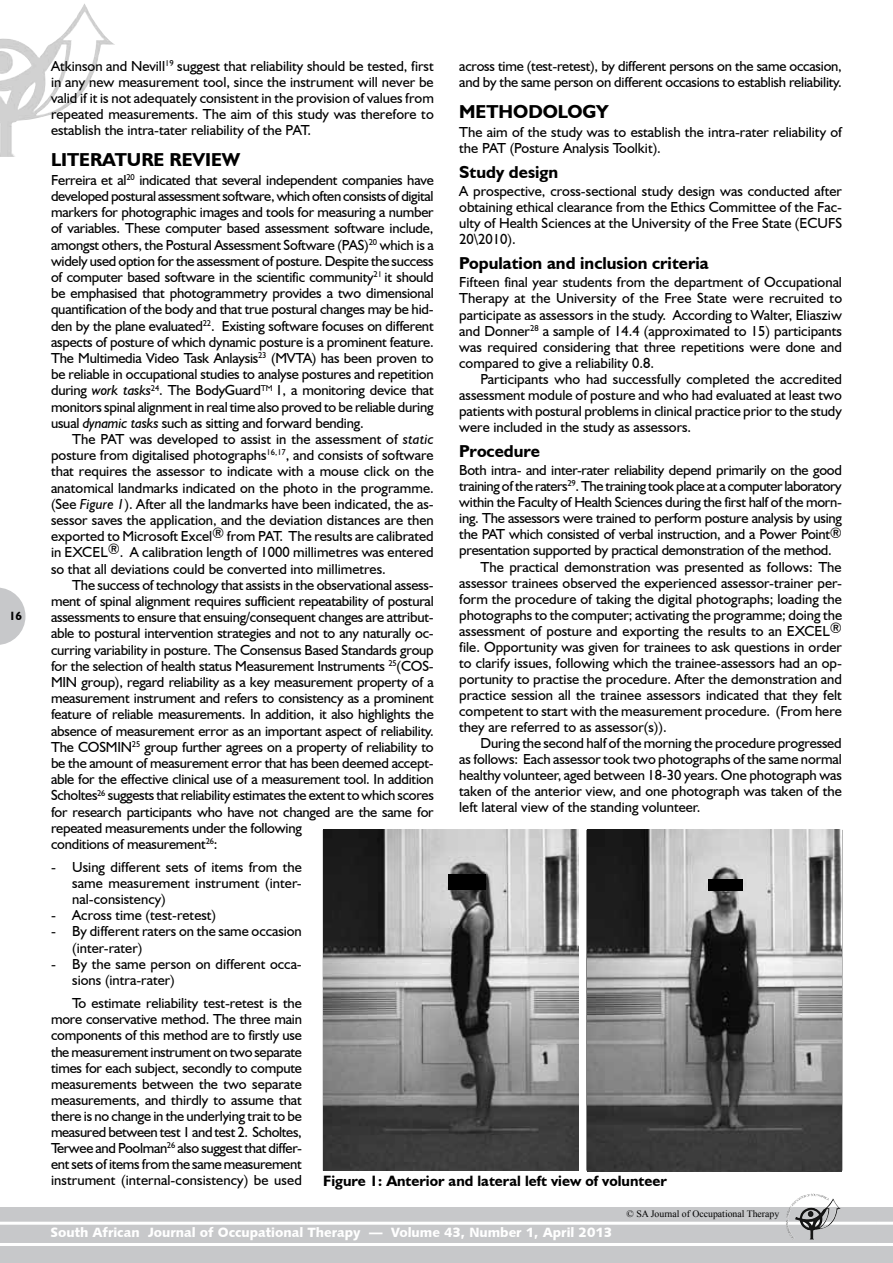
<style>
.page{position:relative;width:893px;height:1263px;background:#fff}
.page>*{position:absolute;margin:0;border:0;box-sizing:border-box;transform-origin:0 0}
.t1{font:700 18.75px "Humanist 521 BT";color:#000}
.t2{font:700 17.25px "Humanist 521 BT";color:#000}
.t3{font:700 15px "Humanist 521 BT";color:#000}
.t4{font:14.55px/16.2px "Humanist 521 BT";letter-spacing:-.015em;color:#000;text-align:justify}
.t5{font:13.5px "Humanist 531 BT Black A";color:#fff}
.t6{font:700 12px "Humanist 521 BT";color:#000}
.t7{font:9.75px "Times New Roman";color:#000}
.s1{font-style:italic}
</style>
<div class="page">
<img style="left:0;top:3px;width:115px;height:154px">
<svg style="left:0;top:587px;width:26px;height:58px"></svg>
<div style="left:0;top:1208px;width:893px;height:55px;background:#c7c8ca"></div>
<hr style="left:0;top:1222px;width:893px;height:3px;background:#fff">
<hr style="left:0;top:1243px;width:893px;height:3px;background:#fff">
<img style="left:806px;top:1194px;width:18px;height:4px">
<img style="left:323px;top:830px;width:256px;height:340px">
<img style="left:587px;top:830px;width:254px;height:341px">
<div style="left:448px;top:874px;width:37px;height:16px;background:#000"></div>
<div style="left:709px;top:879px;width:34px;height:12px;background:#000"></div>
<p class="t6" style="left:9px;top:608px;width:15px">16</p>
<p class="t4" style="left:51px;top:57px;width:384px">Atkinson and Nevill<sup>19</sup> suggest that reliability should be tested, first in any new measurement tool, since the instrument will never be valid if it is not adequately consistent in the provision of values from repeated measurements. The aim of this study was therefore to establish the intra-tater reliability of the PAT.</p>
<p class="t1" style="left:51px;top:148px;width:52px">Literat</p>
<p class="t1" style="left:127px;top:148px;width:115px">ure review</p>
<p class="t4" style="left:51px;top:171px;width:384px">Ferreira et al<sup>20</sup> indicated that several independent companies have developed postural assessment software, which often consists of digital markers for photographic images and tools for measuring a number of variables. These computer based assessment software include, amongst others, the Postural Assessment Software (PAS)<sup>20</sup> which is a widely used option for the assessment of posture. Despite the success of computer based software in the scientific community<sup>21</sup> it should be emphasised that photogrammetry provides a two dimensional quantification of the body and that true postural changes may be hid&shy;den by the plane evaluated<sup>22</sup>. Existing software focuses on different aspects of posture of which dynamic posture is a prominent feature.<br>The Multimedia Video Task Anlaysis<sup>23</sup> (MVTA) has been proven to be reliable in occupational studies to analyse postures and repetition during <span class="s1">work tasks</span><sup>24</sup>. The BodyGuard<sup>TM</sup> 1, a monitoring device that monitors spinal alignment in real time also proved to be reliable during usual <span class="s1">dynamic tasks</span> such as sitting and forward bending.</p>
<p class="t4" style="left:51px;top:431px;width:384px;text-indent:21px">The PAT was developed to assist in the assessment of <span class="s1">static </span>posture from digitalised photographs<sup>16,17</sup>, and consists of software that requires the assessor to indicate with a mouse click on the anatomical landmarks indicated on the photo in the programme. (See <span class="s1">Figure 1</span>). After all the landmarks have been indicated, the as&shy;sessor saves the application, and the deviation distances are then exported to Microsoft Excel® from PAT. The results are calibrated in EXCEL®. A calibration length of 1000 millimetres was entered so that all deviations could be converted into millimetres.</p>
<p class="t4" style="left:51px;top:576px;width:384px;text-align:left;text-indent:21px">The success of technology that assists in the observational assess&shy;ment of spinal alignment requires sufficient repeatability of postural assessments to ensure that ensuing/consequent changes are attribut&shy;able to postural intervention strategies and not to any naturally oc&shy;curring variability in posture. The Consensus Based Standards group for the selection of health status Measurement Instruments <sup>25</sup>(COS-MIN group), regard reliability as a key measurement property of a measurement instrument and refers to consistency as a prominent feature of reliable measurements. In addition, it also highlights the absence of measurement error as an important aspect of reliability.<br>The COSMIN<sup>25</sup> group further agrees on a property of reliability to be the amount of measurement error that has been deemed accept&shy;able for the effective clinical use of a measurement tool. In addition Scholtes<sup>26</sup> suggests that reliability estimates the extent to which scores for research participants who have not changed are the same for repeated measurements under the following<br>conditions of measurement<sup>26</sup>:</p>
<p class="t4" style="left:72px;top:858px;width:231px;text-indent:-21px">- Using different sets of items from the same measurement instrument (inter&shy;nal-consistency)</p>
<p class="t4" style="left:51px;top:907px;width:167px">- Across time (test-retest)</p>
<p class="t4" style="left:72px;top:923px;width:231px;text-indent:-21px">- By different raters on the same occasion (inter-rater)</p>
<p class="t4" style="left:72px;top:955px;width:231px;text-indent:-21px">- By the same person on different occa&shy;sions (intra-rater)</p>
<p class="t4" style="left:51px;top:995px;width:252px;text-indent:21px">To estimate reliability test-retest is the more conservative method. The three main components of this method are to firstly use the measurement instrument on two separate times for each subject, secondly to compute measurements between the two separate measurements, and thirdly to assume that there is no change in the underlying trait to be measured between test 1 and test 2. Scholtes, Terwee and Poolman<sup>26</sup> also suggest that differ&shy;ent sets of items from the same measurement instrument (internal-consistency) be used</p>
<p class="t4" style="left:459px;top:57px;width:384px">across time (test-retest), by different persons on the same occasion, and by the same person on different occasions to establish reliability.</p>
<p class="t1" style="left:459px;top:100px;width:151px">Meth odology</p>
<p class="t4" style="left:459px;top:123px;width:384px">The aim of the study was to establish the intra-rater reliability of the PAT (Posture Analysis Toolkit).</p>
<p class="t2" style="left:459px;top:161px;width:100px">Study design</p>
<p class="t4" style="left:459px;top:183px;width:384px">A prospective, cross-sectional study design was conducted after obtaining ethical clearance from the Ethics Committee of the Fac&shy;ulty of Health Sciences at the University of the Free State (ECUFS 20\2010).</p>
<p class="t2" style="left:459px;top:253px;width:251px">Population and inclusion criteria</p>
<p class="t4" style="left:459px;top:274px;width:384px">Fifteen final year students from the department of Occupational Therapy at the University of the Free State were recruited to participate as assessors in the study. According to Walter, Eliasziw and Donner<sup>28</sup> a sample of 14.4 (approximated to 15) participants was required considering that three repetitions were done and compared to give a reliability 0.8.</p>
<p class="t4" style="left:459px;top:370px;width:384px;text-indent:21px">Participants who had successfully completed the accredited assessment module of posture and who had evaluated at least two patients with postural problems in clinical practice prior to the study were included in the study as assessors.</p>
<p class="t2" style="left:459px;top:440px;width:82px">Procedure</p>
<p class="t4" style="left:459px;top:462px;width:384px">Both intra- and inter-rater reliability depend primarily on the good</p>
<p class="t4" style="left:459px;top:478px;width:384px">training of the raters<sup>29</sup>. The training took place at a computer laboratory</p>
<p class="t4" style="left:459px;top:494px;width:384px">within the Faculty of Health Sciences during the first half of the morn-</p>
<p class="t4" style="left:459px;top:510px;width:384px">ing. The assessors were trained to perform posture analysis by using</p>
<p class="t4" style="left:459px;top:526px;width:384px">the PAT which consisted of verbal instruction, and a Power Point®</p>
<p class="t4" style="left:459px;top:542px;width:374px">presentation supported by practical demonstration of the method.</p>
<p class="t4" style="left:480px;top:558px;width:363px">The practical demonstration was presented as follows: The</p>
<p class="t4" style="left:459px;top:574px;width:384px">assessor trainees observed the experienced assessor-trainer per-</p>
<p class="t4" style="left:459px;top:590px;width:384px">form the procedure of taking the digital photographs; loading the</p>
<p class="t4" style="left:459px;top:606px;width:384px">photographs to the computer; activating the programme; doing the</p>
<p class="t4" style="left:459px;top:622px;width:384px">assessment of posture and exporting the results to an EXCEL®</p>
<p class="t4" style="left:459px;top:638px;width:384px">file. Opportunity was given for trainees to ask questions in order</p>
<p class="t4" style="left:459px;top:654px;width:384px">to clarify issues, following which the trainee-assessors had an op-</p>
<p class="t4" style="left:459px;top:670px;width:384px">portunity to practise the procedure. After the demonstration and</p>
<p class="t4" style="left:459px;top:686px;width:384px">practice session all the trainee assessors indicated that they felt</p>
<p class="t4" style="left:459px;top:703px;width:384px">competent to start with the measurement procedure. (From here</p>
<p class="t4" style="left:459px;top:719px;width:209px">they are referred to as assessor(s)).</p>
<p class="t4" style="left:480px;top:735px;width:363px">During the second half of the morning the procedure progressed</p>
<p class="t4" style="left:459px;top:751px;width:384px">as follows: Each assessor took two photographs of the same normal</p>
<p class="t4" style="left:459px;top:767px;width:384px">healthy volunteer, aged between 18-30 years. One photograph was</p>
<p class="t4" style="left:459px;top:783px;width:384px">taken of the anterior view, and one photograph was taken of the</p>
<p class="t4" style="left:459px;top:799px;width:243px">left lateral view of the standing volunteer.</p>
<p class="t3" style="left:323px;top:1171px;width:345px">Figure 1: Anterior and lateral left view of volunteer</p>
<p class="t5" style="left:50px;top:1224px;width:563px">South African Journal of Occupational Therapy — Volume 43, Number 1, April 2013</p>
<p class="t7" style="left:627px;top:1207px;width:154px">© SA Journal of Occupational Therapy</p>
</div>
